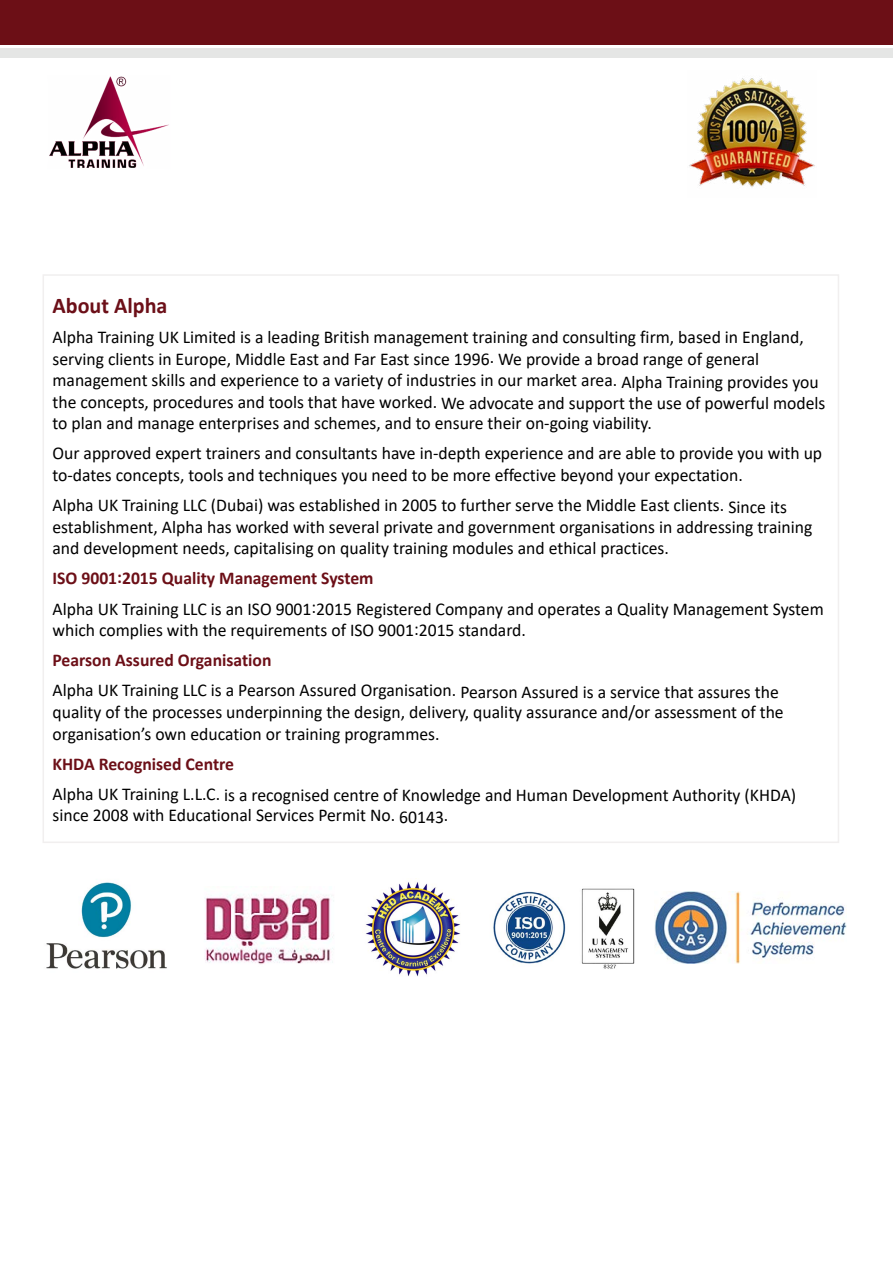
<style>
.page{position:relative;width:893px;height:1263px;background:#fff}
.page>*{position:absolute;margin:0;border:0;box-sizing:border-box;transform-origin:0 0}
.t1{font:700 22.5px "Calibri";color:#6c0f18}
.t2{font:18px/21.6px "Calibri";color:#000}
.t3{font:700 18px "Calibri";color:#6c0f17}
</style>
<div class="page">
<div style="left:0;top:0;width:893px;height:45px;background:#6c0f16"></div>
<div style="left:0;top:48px;width:893px;height:9px;background:#e5e6e5"></div>
<img style="left:49px;top:76px;width:120px;height:92px">
<img style="left:205px;top:894px;width:129px;height:70px">
<img style="left:365px;top:878px;width:95px;height:99px">
<img style="left:46px;top:882px;width:121px;height:87px">
<img style="left:493px;top:888px;width:142px;height:81px">
<img style="left:655px;top:892px;width:191px;height:71px">
<img style="left:689px;top:78px;width:126px;height:109px">
<p class="t1" style="left:53px;top:289px;width:116px">About Alpha</p>
<p class="t2" style="left:53px;top:326px;width:774px">Alpha Training UK Limited is a leading British management training and consulting firm, based in England, serving clients in Europe, Middle East and Far East since 1996. We provide a broad range of general management skills and experience to a variety of industries in our market area. Alpha Training provides you the concepts, procedures and tools that have worked. We advocate and support the use of powerful models to plan and manage enterprises and schemes, and to ensure their on-going viability.</p>
<p class="t2" style="left:53px;top:442px;width:771px">Our approved expert trainers and consultants have in-depth experience and are able to provide you with up to-dates concepts, tools and techniques you need to be more effective beyond your expectation.</p>
<p class="t2" style="left:53px;top:494px;width:761px">Alpha UK Training LLC (Dubai) was established in 2005 to further serve the Middle East clients. Since its establishment, Alpha has worked with several private and government organisations in addressing training and development needs, capitalising on quality training modules and ethical practices.</p>
<p class="t3" style="left:53px;top:566px;width:323px">ISO 9001:2015 Quality Management System</p>
<p class="t2" style="left:53px;top:597px;width:773px">Alpha UK Training LLC is an ISO 9001:2015 Registered Company and operates a Quality Management System which complies with the requirements of ISO 9001:2015 standard.</p>
<p class="t3" style="left:53px;top:647px;width:220px">Pearson Assured Organisation</p>
<p class="t2" style="left:53px;top:679px;width:733px">Alpha UK Training LLC is a Pearson Assured Organisation. Pearson Assured is a service that assures the quality of the processes underpinning the design, delivery, quality assurance and/or assessment of the organisation s’ own education or training programmes.</p>
<p class="t3" style="left:53px;top:751px;width:183px">KHDA Recognised Centre</p>
<p class="t2" style="left:53px;top:785px;width:745px;line-height:20.1px">Alpha UK Training i s.C.L.L a recognised centre of Knowledge and Human Development Authority (KHDA( since 2008 with Educational Services Permit No. 60143.</p>
</div>
